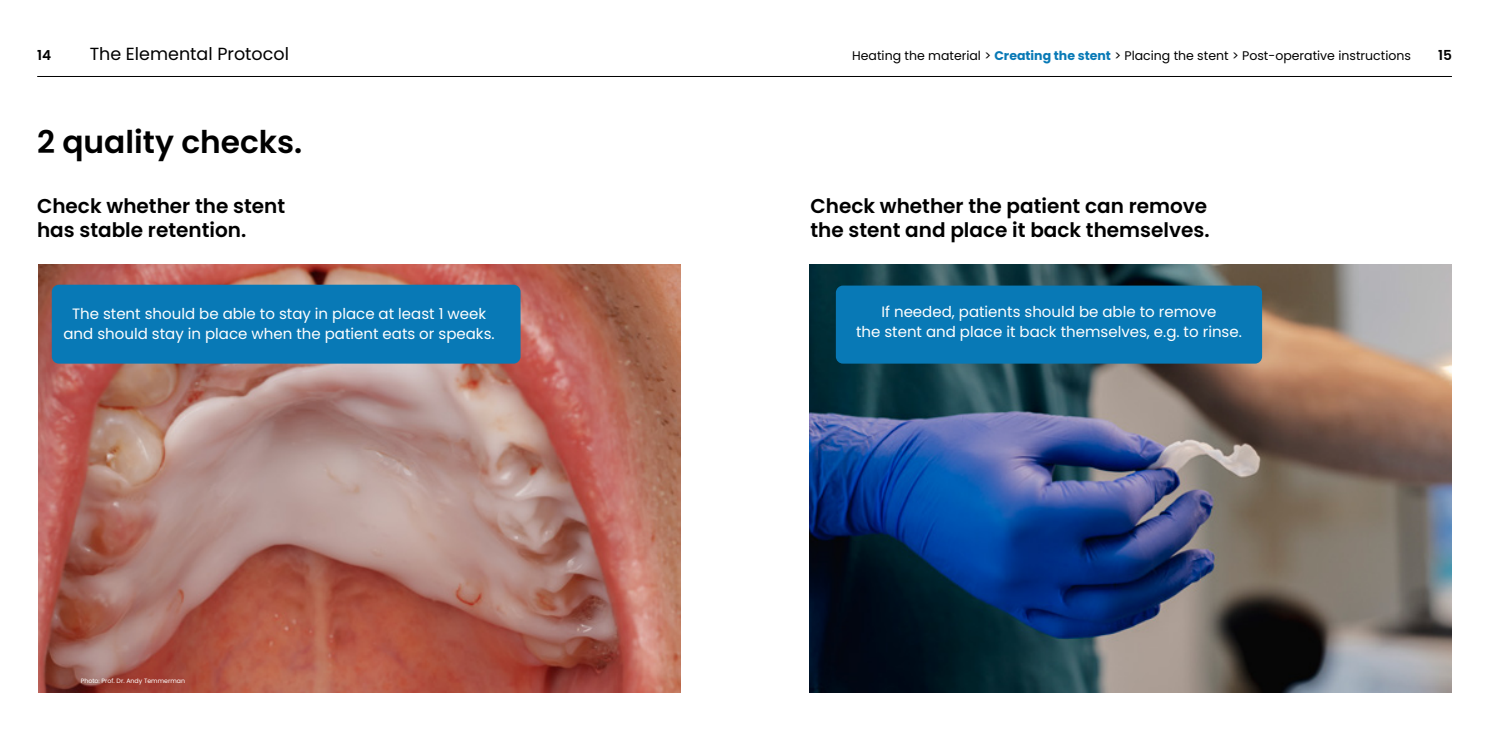
<style>
.page{position:relative;width:1489px;height:745px;background:#fff}
.page>*{position:absolute;margin:0;border:0;box-sizing:border-box;transform-origin:0 0}
.t1{font:600 31.25px "Poppins";color:#000}
.t2{font:600 20px/24px "Poppins";color:#000}
.t3{font:17.5px "Poppins";color:#000}
.t4{font:15px/20px "Poppins";color:#fff;text-align:center}
.t5{font:600 13.75px "Poppins";color:#000}
.t6{font:12.5px "Poppins";color:#000}
.t7{font:6.25px "Poppins";color:#fff}
.s1{font-weight:700;color:#0879b6}
</style>
<div class="page">
<img style="left:38px;top:264px;width:642px;height:428px">
<div style="left:52px;top:284px;width:468px;height:79px;background:#0879b6;border-radius:7px"></div>
<hr style="left:37px;top:76px;width:1414px;height:1px;background:#000">
<img style="left:809px;top:264px;width:642px;height:428px">
<div style="left:835px;top:285px;width:426px;height:78px;background:#0879b6;border-radius:7px"></div>
<p class="t5" style="left:37px;top:47px;width:16px">14</p>
<p class="t3" style="left:90px;top:44px;width:201px">The Elemental Protocol</p>
<h1 class="t1" style="left:37px;top:123px;width:267px">2 quality checks.</h1>
<h2 class="t2" style="left:37px;top:193px;width:250px">Check whether the stent has stable retention.</h2>
<p class="t4" style="left:63px;top:304px;width:432px">The stent should be able to stay in place at least 1 week and should stay in place when the patient eats or speaks.</p>
<p class="t7" style="left:81px;top:676px;width:106px">Photo: Prof. Dr. Andy Temmerman</p>
<p class="t6" style="left:852px;top:49px;width:560px">Heating the material &gt; <span class="s1">Creating the stent</span> &gt; Placing the stent &gt; Post-operative instructions</p>
<p class="t5" style="left:1437px;top:47px;width:15px">15</p>
<h2 class="t2" style="left:810px;top:193px;width:400px">Check whether the patient can remove the stent and place it back themselves.</h2>
<p class="t4" style="left:856px;top:302px;width:387px">If needed, patients should be able to remove<br>the stent and place it back themselves, e.g. to rinse.</p>
</div>
